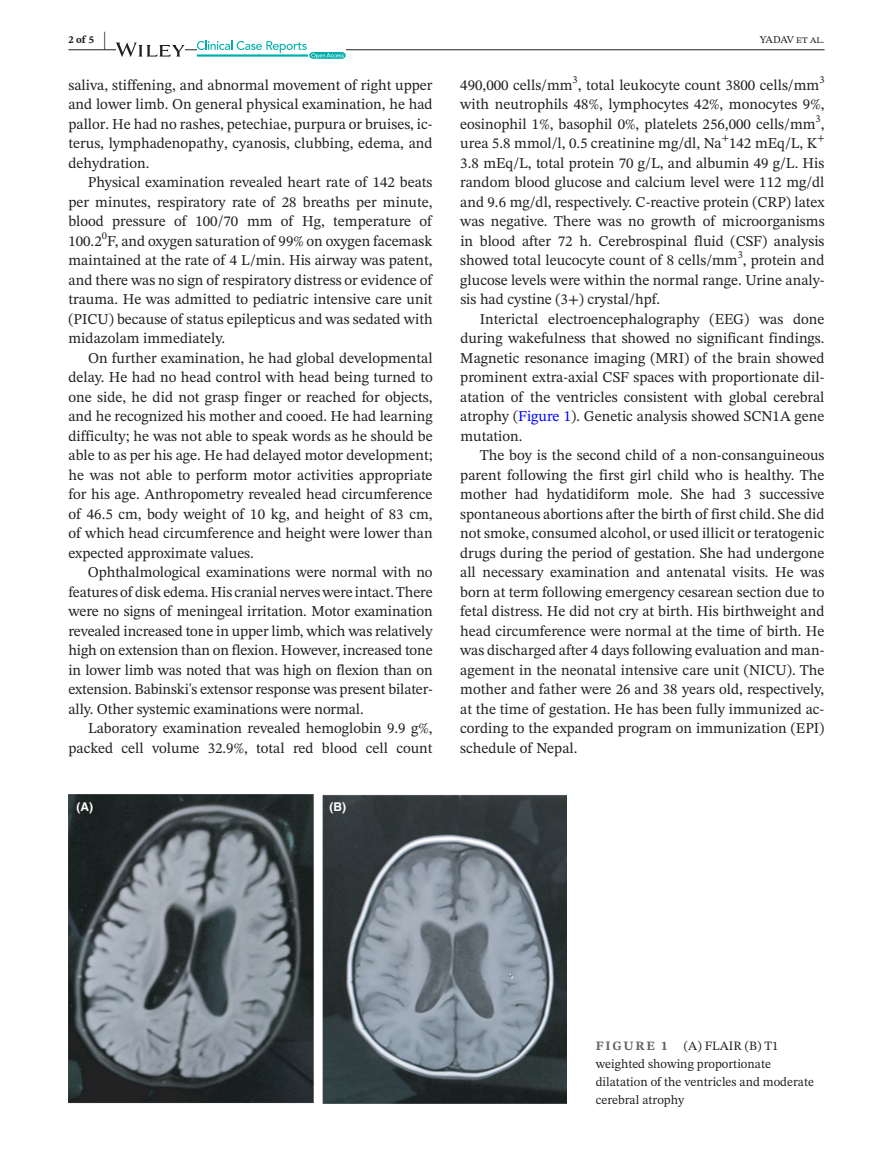
<style>
.page{position:relative;width:893px;height:1174px;background:#fff}
.page>*{position:absolute;margin:0;border:0;box-sizing:border-box;transform-origin:0 0}
.t1{font:15px/19.5px "STIX Two Text";color:#231f20;text-align:justify}
.t2{font:12.75px/18px "STIX Two Text";color:#231f20}
.t3{font:700 12.75px "STIX Two Text";letter-spacing:.14em;color:#636366}
.t4{font:700 12px "Helvetica";color:#fff}
.t5{font:10.5px "STIX Two Text";letter-spacing:-.02em;color:#231f20}
.t6{font:700 10.5px "STIX Two Text";color:#231f20}
.t7{font:10.5px "STIX";color:#231f20}
.s1{font-size:21px}
.s2{color:#00f}
</style>
<div class="page">
<hr style="left:68px;top:49px;width:756px;height:1px;background:#231f20">
<svg style="left:116px;top:43px;width:69px;height:14px"></svg>
<svg style="left:197px;top:41px;width:149px;height:18px"></svg>
<img style="left:68px;top:794px;width:498px;height:310px">
<p class="t6" style="left:68px;top:32px;width:39px">2 of 5 <span class="s1">|</span></p>
<p class="t5" style="left:760px;top:32px;width:66px">YADAV et al.</p>
<p class="t1" style="left:68px;top:75px;width:366px">saliva, stiffening, and abnormal movement of right upper and lower limb. On general physical examination, he had pallor. He had no rashes, petechiae, purpura or bruises, ic&shy;terus, lymphadenopathy, cyanosis, clubbing, edema, and dehydration.</p>
<p class="t1" style="left:68px;top:172px;width:366px;text-indent:20px">Physical examination revealed heart rate of 142 beats per minutes, respiratory rate of 28 breaths per minute, blood pressure of 100/70 mm of Hg, temperature of 100.2 F, and oxygen saturation of 99% on oxygen facemask</p>
<p class="t1" style="left:460px;top:75px;width:360px">490,000 cells/mm<sup>3</sup>, total leukocyte count 3800 cells/mm</p>
<p class="t5" style="left:819px;top:72px;width:7px">3</p>
<p class="t1" style="left:460px;top:94px;width:366px">with neutrophils 48%, lymphocytes 42%, monocytes 9%, eosinophil 1%, basophil 0%, platelets 256,000 cells/mm ,</p>
<p class="t5" style="left:815px;top:111px;width:7px">3</p>
<p class="t1" style="left:460px;top:133px;width:263px">urea 5.8 mmol/l, 0.5 creatinine mg/dl, Na</p>
<p class="t7" style="left:722px;top:131px;width:9px">+</p>
<p class="t1" style="left:729px;top:133px;width:90px">142 mEq/L, K</p>
<p class="t7" style="left:817px;top:131px;width:9px">+</p>
<p class="t1" style="left:460px;top:153px;width:366px">3.8 mEq/L, total protein 70 g/L, and albumin 49 g/L. His random blood glucose and calcium level were 112 mg/dl and 9.6 mg/dl, respectively. C-reactive protein (CRP) latex was negative. There was no growth of microorganisms in blood after 72 h. Cerebrospinal fluid (CSF) analysis showed total leucocyte count of 8 cells/mm , protein and</p>
<p class="t5" style="left:102px;top:228px;width:7px">0</p>
<p class="t1" style="left:68px;top:250px;width:366px">maintained at the rate of 4 L/min. His airway was patent, and there was no sign of respiratory distress or evidence of trauma. He was admitted to pediatric intensive care unit (PICU) because of status epilepticus and was sedated with midazolam immediately.</p>
<p class="t1" style="left:68px;top:348px;width:366px;text-indent:20px">On further examination, he had global developmental delay. He had no head control with head being turned to one side, he did not grasp finger or reached for objects, and he recognized his mother and cooed. He had learning difficulty; he was not able to speak words as he should be able to as per his age. He had delayed motor development; he was not able to perform motor activities appropriate for his age. Anthropometry revealed head circumference of 46.5 cm, body weight of 10 kg, and height of 83 cm, of which head circumference and height were lower than expected approximate values.</p>
<p class="t1" style="left:68px;top:562px;width:366px;text-indent:20px">Ophthalmological examinations were normal with no features of disk edema.His cranialnerveswere intact.There were no signs of meningeal irritation. Motor examination revealed increased tone in upper limb, which was relatively high on extension than on flexion. However, increased tone in lower limb was noted that was high on flexion than on extension. Babinski's extensor response was present bilater&shy;ally. Other systemic examinations were normal.</p>
<p class="t1" style="left:69px;top:718px;width:366px;text-align:right">Laboratory examination revealed hemoglobin 9.9 g%, packed cell volume 32.9%, total red blood cell count</p>
<p class="t5" style="left:738px;top:247px;width:7px">3</p>
<p class="t1" style="left:460px;top:270px;width:366px">glucose levels were within the normal range. Urine analy&shy;sis had cystine (3+) crystal/hpf.</p>
<p class="t1" style="left:460px;top:309px;width:366px;text-indent:20px">Interictal electroencephalography (EEG) was done during wakefulness that showed no significant findings.<br>Magnetic resonance imaging (MRI) of the brain showed prominent extra-axial CSF spaces with proportionate dil&shy;atation of the ventricles consistent with global cerebral atrophy (<span class="s2">Figure 1</span>). Genetic analysis showed SCN1A gene mutation.</p>
<p class="t1" style="left:460px;top:445px;width:366px;text-indent:20px">The boy is the second child of a non-consanguineous parent following the first girl child who is healthy. The mother had hydatidiform mole. She had 3 successive spontaneous abortions after the birth of first child. She did not smoke, consumed alcohol, or used illicit or teratogenic drugs during the period of gestation. She had undergone all necessary examination and antenatal visits. He was born at term following emergency cesarean section due to fetal distress. He did not cry at birth. His birthweight and head circumference were normal at the time of birth. He was discharged after 4 days following evaluation and man&shy;agement in the neonatal intensive care unit (NICU). The mother and father were 26 and 38 years old, respectively, at the time of gestation. He has been fully immunized ac&shy;cording to the expanded program on immunization (EPI) schedule of Nepal.</p>
<p class="t4" style="left:77px;top:799px;width:18px">(A)</p>
<p class="t4" style="left:330px;top:799px;width:18px">(B)</p>
<p class="t2" style="left:596px;top:1036px;width:220px;text-indent:88px">(A) FLAIR (B) T1 weighted showing proportionate dilatation of the ventricles and moderate cerebral atrophy</p>
<p class="t3" style="left:596px;top:1036px;width:73px">FIGURE 1</p>
</div>
